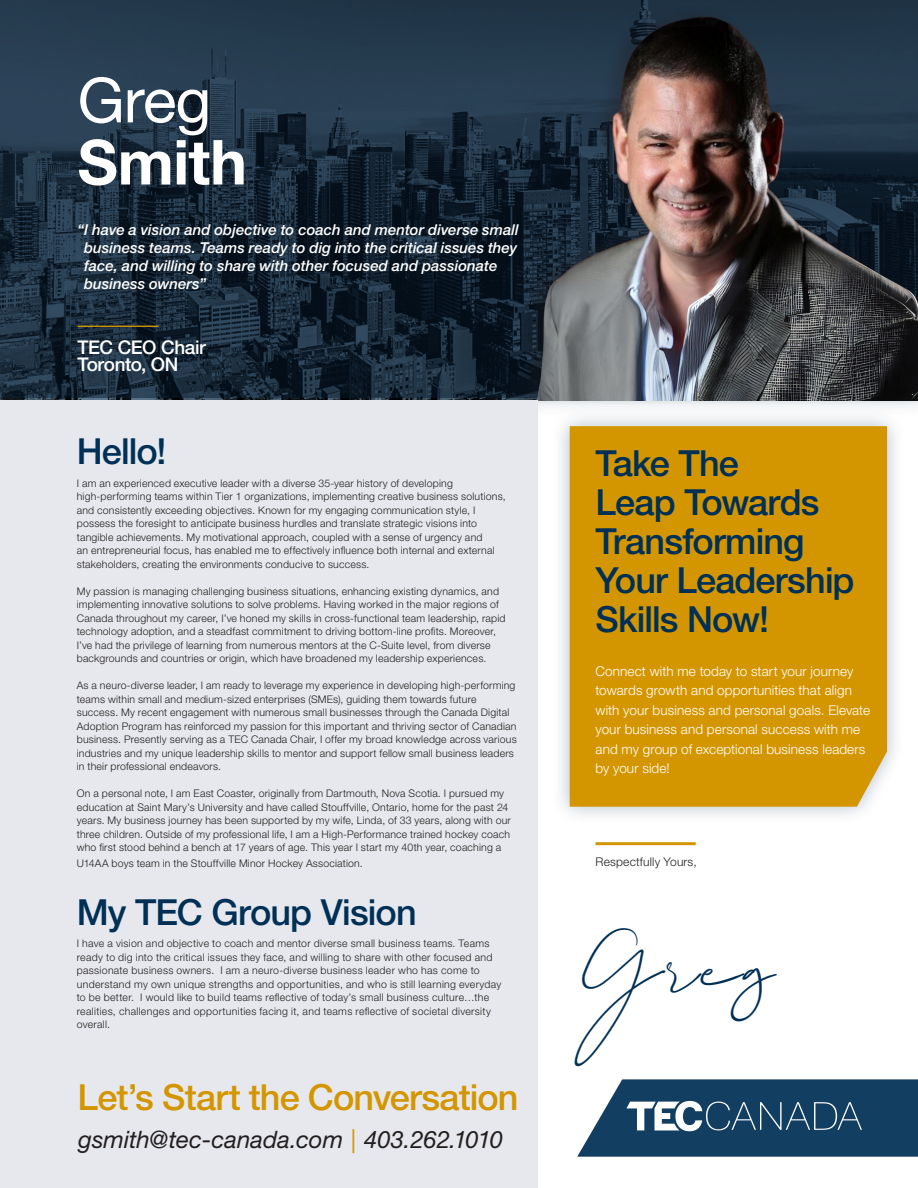
<style>
.page{position:relative;width:918px;height:1188px;background:#fff}
.page>*{position:absolute;margin:0;border:0;box-sizing:border-box;transform-origin:0 0}
.Body_Text{font:700 62.1px "Helvetica Neue LT Std";letter-spacing:-.01em;color:#fff}
.Body_Text-2{font:62.1px "Helvetica Neue LT Std";color:#fff}
.Body_Text-3{font:49.5px "Baletta";color:#003056}
.Body_Text-4{font:500 36px/39px "Helvetica Neue LT Std";letter-spacing:-.025em;color:#003056}
.Body_Text-5{font:500 36px "Helvetica Neue LT Std";letter-spacing:-.025em;color:#d49600}
.t1{font:italic 24px "Helvetica Neue LT Std";color:#231f20}
.t2{font:500 18.9px/17.5px "Helvetica Neue LT Std";letter-spacing:-.02em;color:#fff}
.Body_Text-6{font:italic 500 15px/18px "Helvetica Neue LT Std";color:#fff}
.Body_Text-7{font:300 13.5px/19.5px "Helvetica Neue LT Std";letter-spacing:.01em;color:#fff}
.Body_Text-8{font:300 12px "Helvetica Neue LT Std";letter-spacing:.015em;color:#231f20}
.Body_Text-9{font:300 10.5px/13.5px "Helvetica Neue LT Std";letter-spacing:.02em;color:#231f20}
.s1{color:#d49600}
</style>
<div class="page">
<svg style="left:0;top:0;width:918px;height:400px;background:#1b2d3e"></svg>
<img style="left:472px;top:5px;width:446px;height:395px">
<div style="left:0;top:400px;width:538px;height:788px;background:#e6e8ed"></div>
<div style="left:552px;top:408px;width:353px;height:417px;background:#003056;opacity:.3"></div>
<div style="left:570px;top:426px;width:317px;height:381px;background:#d49600"></div>
<svg style="left:577px;top:1079px;width:341px;height:78px;background:#335977"></svg>
<hr style="left:78px;top:326px;width:81px;height:1px;background:#d49600">
<hr style="left:596px;top:842px;width:100px;height:3px;background:#d49600">
<p class="Body_Text-2" style="left:78px;top:63px;width:135px">Greg</p>
<p class="Body_Text" style="left:78px;top:124px;width:171px">Smith</p>
<p class="Body_Text-6" style="left:84px;top:220px;width:436px;text-indent:-7px">“I have a vision and objective to coach and mentor diverse small business teams. Teams ready to dig into the critical issues they face, and willing to share with other focused and passionate business owners”</p>
<p class="t2" style="left:78px;top:338px;width:130px">TEC CEO Chair<br>Toronto, ON</p>
<p class="Body_Text-4" style="left:77px;top:432px;width:91px">Hello!</p>
<p class="Body_Text-9" style="left:77px;top:476px;width:430px">I am an experienced executive leader with a diverse 35-year history of developing high-performing teams within Tier 1 organizations, implementing creative business solutions, and consistently exceeding objectives. Known for my engaging communication style, I possess the foresight to anticipate business hurdles and translate strategic visions into tangible achievements. My motivational approach, coupled with a sense of urgency and<br>an entrepreneurial focus, has enabled me to effectively influence both internal and external stakeholders, creating the environments conducive to success.</p>
<p class="Body_Text-9" style="left:77px;top:584px;width:430px">My passion is managing challenging business situations, enhancing existing dynamics, and implementing innovative solutions to solve problems. Having worked in the major regions of Canada throughout my career, I’ve honed my skills in cross-functional team leadership, rapid technology adoption, and a steadfast commitment to driving bottom-line profits. Moreover, I’ve had the privilege of learning from numerous mentors at the C-Suite level, from diverse backgrounds and countries or origin, which have broadened my leadership experiences.</p>
<p class="Body_Text-9" style="left:77px;top:679px;width:442px">As a neuro-diverse leader, I am ready to leverage my experience in developing high-performing teams within small and medium-sized enterprises (SMEs), guiding them towards future success. My recent engagement with numerous small businesses through the Canada Digital Adoption Program has reinforced my passion for this important and thriving sector of Canadian business. Presently serving as a TEC Canada Chair, I offer my broad knowledge across various industries and my unique leadership skills to mentor and support fellow small business leaders in their professional endeavors.</p>
<p class="Body_Text-9" style="left:77px;top:787px;width:436px">On a personal note, I am East Coaster, originally from Dartmouth, Nova Scotia. I pursued my education at Saint Mary’s University and have called Stouffville, Ontario, home for the past 24 years. My business journey has been supported by my wife, Linda, of 33 years, along with our three children. Outside of my professional life, I am a High-Performance trained hockey coach who first stood behind a bench at 17 years of age. This year I start my 40th year, coaching a</p>
<p class="Body_Text-9" style="left:77px;top:856px;width:287px">U14AA boys team in the Stouffville Minor Hockey Association.</p>
<p class="Body_Text-4" style="left:77px;top:892px;width:341px">My TEC Group Vision</p>
<p class="Body_Text-9" style="left:77px;top:937px;width:426px">I have a vision and objective to coach and mentor diverse small business teams. Teams ready to dig into the critical issues they face, and willing to share with other focused and passionate business owners. I am a neuro-diverse business leader who has come to understand my own unique strengths and opportunities, and who is still learning everyday to be better. I would like to build teams reflective of today’s small business culture…the realities, challenges and opportunities facing it, and teams reflective of societal diversity overall.</p>
<p class="Body_Text-5" style="left:78px;top:1076px;width:443px">Let’s Start the Conversation</p>
<p class="t1" style="left:78px;top:1125px;width:426px">gsmith@tec-canada.com <span class="s1">|</span> 403.262.1010</p>
<p class="Body_Text-4" style="left:596px;top:444px;width:261px">Take The<br>Leap Towards<br>Transforming<br>Your Leadership<br>Skills Now!</p>
<p class="Body_Text-7" style="left:596px;top:661px;width:276px">Connect with me today to start your journey towards growth and opportunities that align with your business and personal goals. Elevate your business and personal success with me and my group of exceptional business leaders by your side!</p>
<p class="Body_Text-8" style="left:596px;top:854px;width:103px">Respectfully Yours,</p>
<p class="Body_Text-3" style="left:580px;top:949px;width:197px">Greg</p>
</div>
